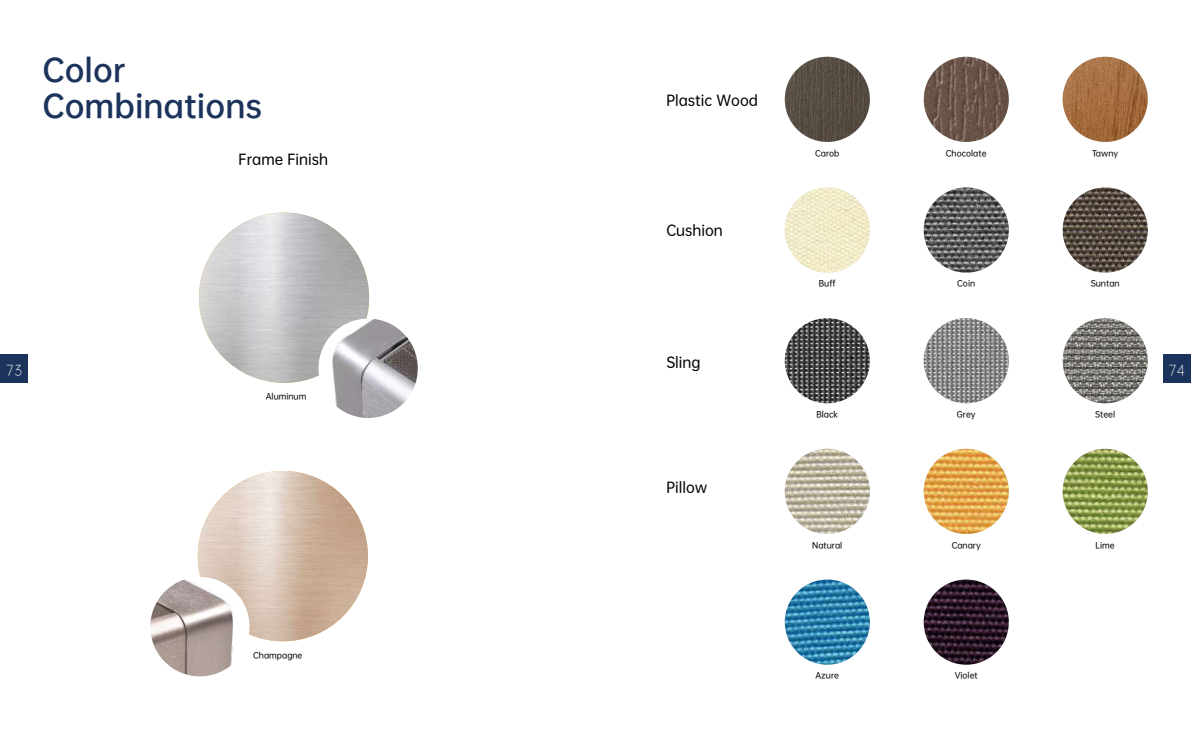
<style>
.page{position:relative;width:1191px;height:738px;background:#fff}
.page>*{position:absolute;margin:0;border:0;box-sizing:border-box;transform-origin:0 0}
.t1{font:30px/36px "OPPO Sans B";color:#1c335b}
.t2{font:14px "OPPO Sans M";color:#000}
.t3{font:14px "OPPO Sans L";color:#fff}
.t4{font:8px "OPPO Sans M";color:#000}
</style>
<div class="page">
<img style="left:198px;top:470px;width:170px;height:170px;border-radius:85px">
<img style="left:199px;top:212px;width:170px;height:170px;border-radius:85px">
<img style="left:318px;top:318px;width:100px;height:99px;border-radius:50px">
<img style="left:150px;top:576px;width:99px;height:99px;border-radius:50px">
<img style="left:923px;top:187px;width:85px;height:85px;border-radius:43px">
<img style="left:784px;top:187px;width:86px;height:85px;border-radius:43px">
<img style="left:1062px;top:187px;width:85px;height:85px;border-radius:43px">
<img style="left:923px;top:57px;width:85px;height:85px;border-radius:43px">
<img style="left:784px;top:57px;width:86px;height:85px;border-radius:43px">
<img style="left:1062px;top:57px;width:85px;height:85px;border-radius:43px">
<img style="left:784px;top:318px;width:86px;height:85px;border-radius:43px">
<img style="left:923px;top:318px;width:85px;height:85px;border-radius:43px">
<img style="left:1062px;top:318px;width:85px;height:85px;border-radius:43px">
<img style="left:923px;top:448px;width:85px;height:85px;border-radius:43px">
<img style="left:784px;top:448px;width:86px;height:85px;border-radius:43px">
<img style="left:1062px;top:448px;width:85px;height:85px;border-radius:43px">
<img style="left:784px;top:579px;width:86px;height:85px;border-radius:43px">
<img style="left:923px;top:579px;width:85px;height:85px;border-radius:43px">
<div style="left:0;top:354px;width:28px;height:29px;background:#1c335b"></div>
<div style="left:1162px;top:354px;width:29px;height:29px;background:#1c335b"></div>
<h1 class="t1" style="left:43px;top:49px;width:221px">Color<br>Combinations</h1>
<h2 class="t2" style="left:239px;top:147px;width:91px">Frame Finish</h2>
<h2 class="t2" style="left:666px;top:89px;width:93px">Plastic Wood</h2>
<h2 class="t2" style="left:666px;top:219px;width:58px">Cushion</h2>
<p class="t4" style="left:815px;top:146px;width:26px">Carob</p>
<p class="t4" style="left:946px;top:146px;width:42px">Chocolate</p>
<p class="t4" style="left:1092px;top:146px;width:28px">Tawny</p>
<p class="t4" style="left:819px;top:277px;width:18px">Buff</p>
<p class="t4" style="left:957px;top:277px;width:19px">Coin</p>
<p class="t4" style="left:1090px;top:277px;width:30px">Suntan</p>
<h2 class="t2" style="left:666px;top:350px;width:36px">Sling</h2>
<h2 class="t3" style="left:6px;top:359px;width:18px">73</h2>
<h2 class="t3" style="left:1168px;top:359px;width:18px">74</h2>
<p class="t4" style="left:266px;top:389px;width:42px">Aluminum</p>
<p class="t4" style="left:253px;top:647px;width:51px">Champagne</p>
<h2 class="t2" style="left:666px;top:475px;width:43px">Pillow</h2>
<p class="t4" style="left:816px;top:407px;width:23px">Black</p>
<p class="t4" style="left:956px;top:407px;width:20px">Grey</p>
<p class="t4" style="left:1095px;top:407px;width:22px">Steel</p>
<p class="t4" style="left:812px;top:538px;width:32px">Natural</p>
<p class="t4" style="left:951px;top:538px;width:31px">Canary</p>
<p class="t4" style="left:1095px;top:538px;width:21px">Lime</p>
<p class="t4" style="left:815px;top:668px;width:25px">Azure</p>
<p class="t4" style="left:954px;top:668px;width:25px">Violet</p>
</div>
